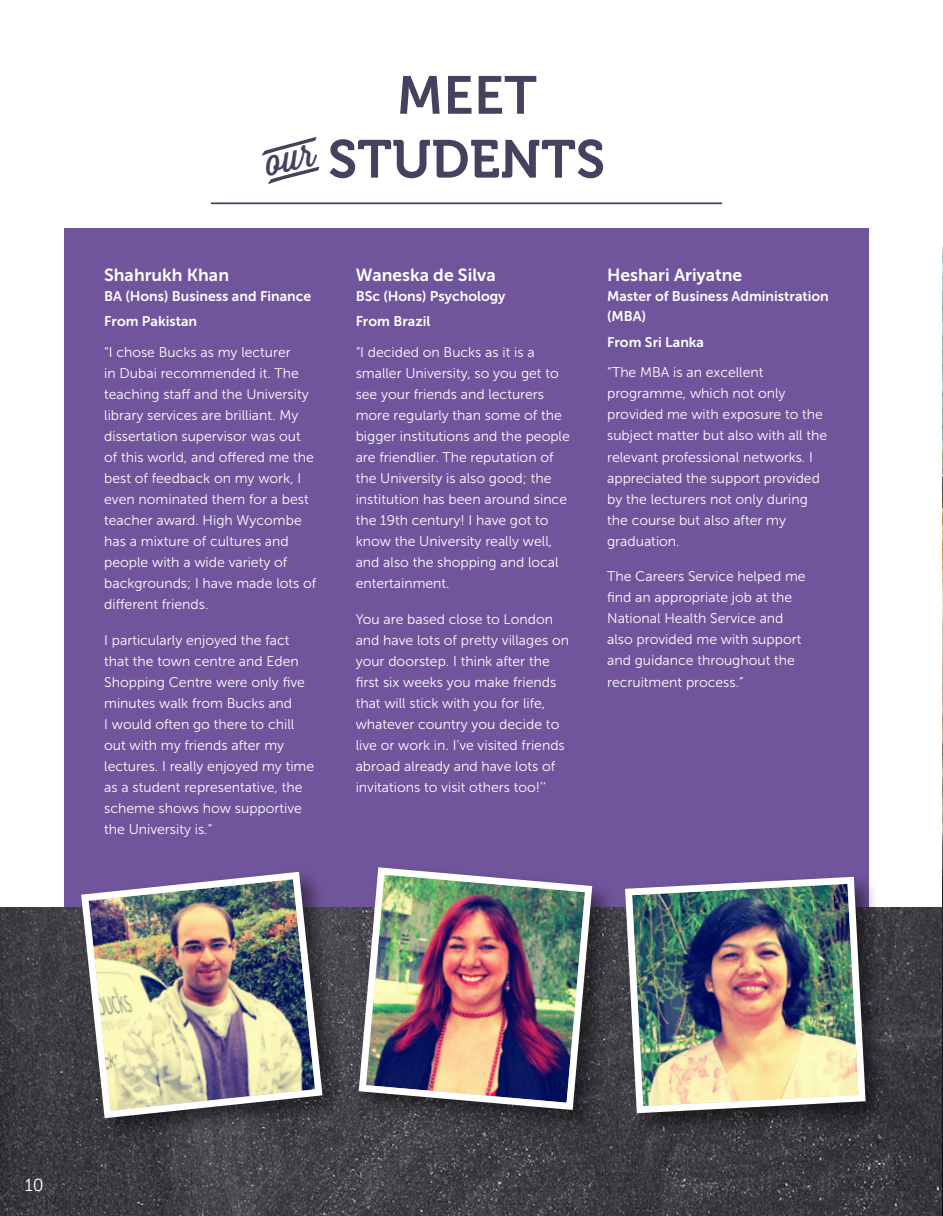
<style>
.page{position:relative;width:943px;height:1216px;background:#fff}
.page>*{position:absolute;margin:0;border:0;box-sizing:border-box;transform-origin:0 0}
.t1{font:53.2px "Museo 700";color:#44425f}
.t2{font:53.2px "Museo Sans 700";color:#44425f}
.t3{font:17.5px "Museo Sans 700";color:#fff}
.t4{font:17.5px "Museo Sans 300";color:#fff}
.t5{font:14px/21px "Museo Sans 300";color:#fff}
.t6{font:14px/25px "Museo Sans 700";color:#fff}
</style>
<div class="page">
<img style="left:0;top:907px;width:942px;height:308px">
<div style="left:64px;top:228px;width:804px;height:679px;background:#70559c"></div>
<hr style="left:211px;top:202px;width:511px;height:2px;background:#44425f">
<div style="left:77px;top:867px;width:270px;height:276px;background:#000;opacity:.5"></div>
<img style="left:77px;top:868px;width:249px;height:253px">
<div style="left:354px;top:863px;width:263px;height:272px;background:#000;opacity:.5"></div>
<img style="left:355px;top:863px;width:241px;height:250px">
<div style="left:620px;top:871px;width:270px;height:267px;background:#000;opacity:.5"></div>
<img style="left:621px;top:873px;width:248px;height:243px">
<img style="left:942px;top:246px;width:1px;height:969px">
<svg style="left:262px;top:137px;width:58px;height:47px"></svg>
<h1 class="t2" style="left:396px;top:66px;width:141px">MEET</h1>
<h1 class="t1" style="left:328px;top:130px;width:279px">STUDENTS</h1>
<p class="t3" style="left:104px;top:265px;width:126px">Shahrukh Khan</p>
<p class="t6" style="left:104px;top:284px;width:208px">BA (Hons) Business and Finance<br>From Pakistan</p>
<p class="t5" style="left:104px;top:342px;width:213px">“I chose Bucks as my lecturer<br>in Dubai recommended it. The teaching staff and the University library services are brilliant. My dissertation supervisor was out of this world, and offered me the best of feedback on my work, I even nominated them for a best teacher award. High Wycombe has a mixture of cultures and people with a wide variety of backgrounds; I have made lots of different friends.</p>
<p class="t5" style="left:104px;top:630px;width:211px">I particularly enjoyed the fact that the town centre and Eden<br>Shopping Centre were only five minutes walk from Bucks and<br>I would often go there to chill out with my friends after my lectures. I really enjoyed my time as a student representative, the scheme shows how supportive the University is.”</p>
<p class="t3" style="left:356px;top:265px;width:141px">Waneska de Silva</p>
<p class="t6" style="left:356px;top:284px;width:151px">BSc (Hons) Psychology<br>From Brazil</p>
<p class="t5" style="left:356px;top:342px;width:216px">“I decided on Bucks as it is a smaller University, so you get to see your friends and lecturers more regularly than some of the bigger institutions and the people are friendlier. The reputation of the University is also good; the institution has been around since the 19th century! I have got to know the University really well, and also the shopping and local entertainment.</p>
<p class="t5" style="left:356px;top:609px;width:215px">You are based close to London and have lots of pretty villages on your doorstep. I think after the first six weeks you make friends that will stick with you for life, whatever country you decide to live or work in. I’ve visited friends abroad already and have lots of invitations to visit others too!’’</p>
<p class="t3" style="left:607px;top:265px;width:136px">Heshari Ariyatne</p>
<p class="t6" style="left:607px;top:286px;width:223px;line-height:20.1px">Master of Business Administration (MBA)</p>
<p class="t6" style="left:607px;top:329px;width:98px">From Sri Lanka</p>
<p class="t5" style="left:607px;top:362px;width:222px">“The MBA is an excellent programme, which not only provided me with exposure to the subject matter but also with all the relevant professional networks. I appreciated the support provided by the lecturers not only during the course but also after my graduation.</p>
<p class="t5" style="left:607px;top:566px;width:200px">The Careers Service helped me find an appropriate job at the<br>National Health Service and also provided me with support and guidance throughout the recruitment process.”</p>
<p class="t4" style="left:25px;top:1175px;width:21px">10</p>
</div>
